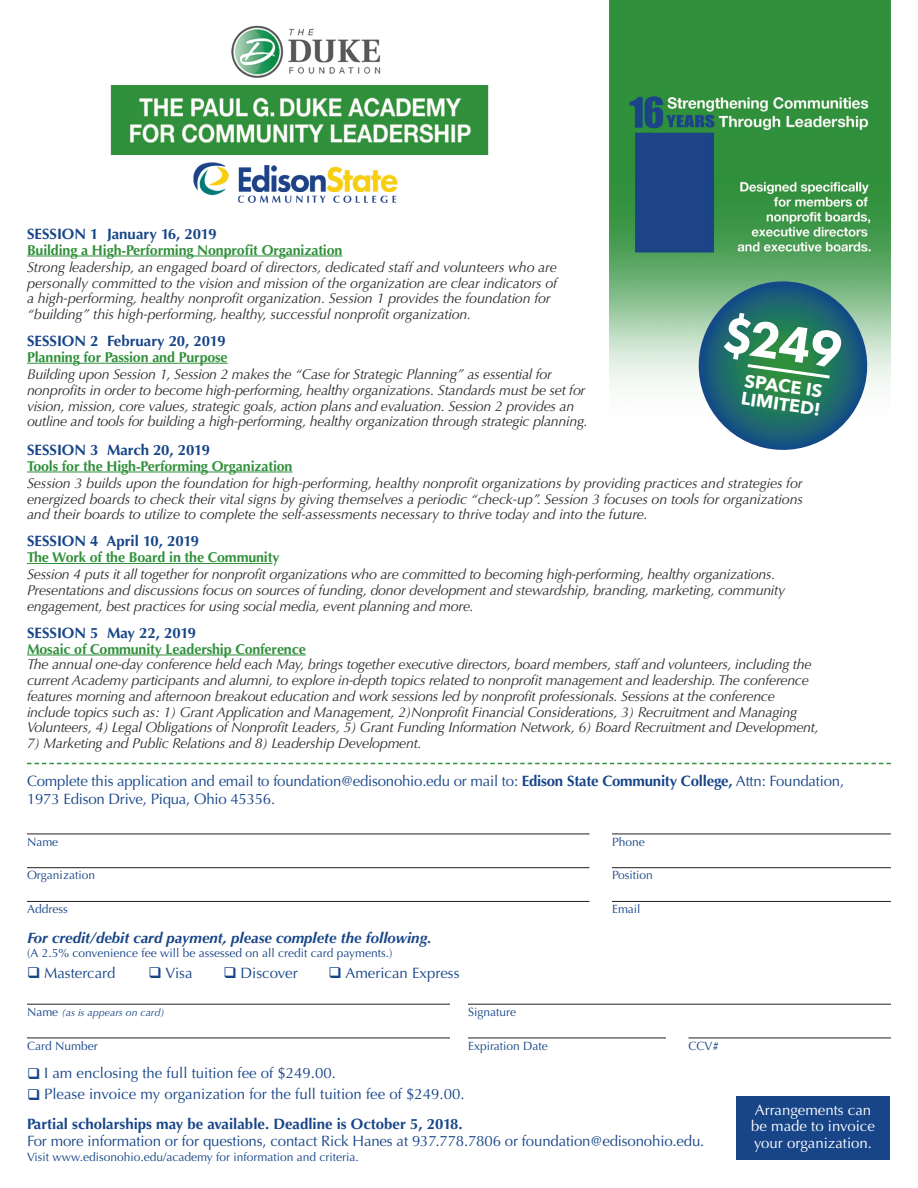
<style>
.page{position:relative;width:918px;height:1188px;background:#fff}
.page>*{position:absolute;margin:0;border:0;box-sizing:border-box;transform-origin:0 0}
.t1{font:800 52.5px "Futura PT";color:#fff}
.t2{font:700 18px "Avenir Next";color:#fff}
.t3{font:15px/18px "Optima";letter-spacing:-.01em;color:#174588}
.t4{font:700 15px "Optima";color:#174588}
.t5{font:italic 700 15px "Optima";color:#174588}
.t6{font:15px/16.5px "Optima";color:#fff}
.t7{font:italic 14.25px/15.8px "Optima";letter-spacing:-.02em;color:#2e2b2c}
.t8{font:700 14.25px "Optima";letter-spacing:-.01em;color:#30903b}
.t9{font:12px "Optima";color:#174588}
.t10{font:italic 10.5px "Optima";color:#174588}
.s1{font-weight:700}
.s2{font-style:normal;font-size:12px}
</style>
<div class="page">
<hr style="left:27px;top:563px;width:245px;height:1px;background:#30903b">
<hr style="left:27px;top:655px;width:279px;height:1px;background:#30903b">
<img style="left:27px;top:0;width:864px;height:473px">
<svg style="left:27px;top:763px;width:864px;height:1px"></svg>
<hr style="left:27px;top:834px;width:563px;height:1px;background:#231f20">
<hr style="left:612px;top:834px;width:279px;height:1px;background:#231f20">
<hr style="left:27px;top:867px;width:563px;height:1px;background:#231f20">
<hr style="left:612px;top:867px;width:279px;height:1px;background:#231f20">
<hr style="left:27px;top:901px;width:563px;height:1px;background:#231f20">
<hr style="left:612px;top:901px;width:279px;height:1px;background:#231f20">
<hr style="left:27px;top:1004px;width:423px;height:1px;background:#231f20">
<hr style="left:468px;top:1004px;width:423px;height:1px;background:#231f20">
<hr style="left:27px;top:1038px;width:423px;height:1px;background:#231f20">
<hr style="left:468px;top:1038px;width:198px;height:1px;background:#231f20">
<hr style="left:688px;top:1038px;width:203px;height:1px;background:#231f20">
<div style="left:736px;top:1096px;width:154px;height:64px;background:#174588"></div>
<hr style="left:27px;top:256px;width:316px;height:1px;background:#30903b">
<hr style="left:27px;top:363px;width:201px;height:1px;background:#30903b">
<svg style="left:690px;top:281px;width:186px;height:177px"></svg>
<p class="t4" style="left:27px;top:225px;width:191px">SESSION 1 January 16, 2019</p>
<p class="t8" style="left:27px;top:241px;width:317px">Building a High-Performing Nonprofit Organization</p>
<p class="t7" style="left:27px;top:259px;width:532px">Strong leadership, an engaged board of directors, dedicated staff and volunteers who are personally committed to the vision and mission of the organization are clear indicators of a high-performing, healthy nonprofit organization. Session 1 provides the foundation for “building” this high-performing, healthy, successful nonprofit organization.</p>
<p class="t4" style="left:27px;top:332px;width:200px">SESSION 2 February 20, 2019</p>
<p class="t8" style="left:27px;top:349px;width:202px">Planning for Passion and Purpose</p>
<p class="t7" style="left:27px;top:366px;width:562px">Building upon Session 1, Session 2 makes the “Case for Strategic Planning” as essential for nonprofits in order to become high-performing, healthy organizations. Standards must be set for vision, mission, core values, strategic goals, action plans and evaluation. Session 2 provides an outline and tools for building a high-performing, healthy organization through strategic planning.</p>
<p class="t2" style="left:747px;top:365px;width:80px;rotate:8deg">SPACE IS</p>
<p class="t1" style="left:727px;top:301px;width:122px;rotate:8deg">$249</p>
<p class="t2" style="left:744px;top:383px;width:81px;rotate:8deg">LIMITED!</p>
<p class="t4" style="left:27px;top:441px;width:185px">SESSION 3 March 20, 2019</p>
<p class="t8" style="left:27px;top:457px;width:267px">Tools for the High-Performing Organization</p>
<p class="t7" style="left:27px;top:475px;width:778px;text-align:justify">Session 3 builds upon the foundation for high-performing, healthy nonprofit organizations by providing practices and strategies for energized boards to check their vital signs by giving themselves a periodic “check-up”. Session 3 focuses on tools for organizations and their boards to utilize to complete the self-assessments necessary to thrive today and into the future.</p>
<p class="t4" style="left:27px;top:532px;width:174px">SESSION 4 April 10, 2019</p>
<p class="t8" style="left:27px;top:549px;width:254px">The Work of the Board in the Community</p>
<p class="t7" style="left:27px;top:567px;width:760px">Session 4 puts it all together for nonprofit organizations who are committed to becoming high-performing, healthy organizations.<br>Presentations and discussions focus on sources of funding, donor development and stewardship, branding, marketing, community engagement, best practices for using social media, event planning and more.</p>
<p class="t4" style="left:27px;top:624px;width:171px">SESSION 5 May 22, 2019</p>
<p class="t8" style="left:27px;top:640px;width:280px">Mosaic of Community Leadership Conference</p>
<p class="t7" style="left:27px;top:657px;width:793px">The annual one-day conference held each May, brings together executive directors, board members, staff and volunteers, including the current Academy participants and alumni, to explore in-depth topics related to nonprofit management and leadership. The conference features morning and afternoon breakout education and work sessions led by nonprofit professionals. Sessions at the conference include topics such as: 1) Grant Application and Management, 2)Nonprofit Financial Considerations, 3) Recruitment and Managing Volunteers, 4) Legal Obligations of Nonprofit Leaders, 5) Grant Funding Information Network, 6) Board Recruitment and Development,</p>
<p class="t7" style="left:27px;top:735px;width:396px">7) Marketing and Public Relations and 8) Leadership Development.</p>
<p class="t3" style="left:27px;top:772px;width:819px">Complete this application and email to foundation@edisonohio.edu or mail to: <span class="s1">Edison State Community College,</span> Attn: Foundation,<br>1973 Edison Drive, Piqua, Ohio 45356.</p>
<p class="t9" style="left:27px;top:835px;width:33px">Name</p>
<p class="t9" style="left:612px;top:835px;width:34px">Phone</p>
<p class="t9" style="left:27px;top:868px;width:70px">Organization</p>
<p class="t9" style="left:612px;top:868px;width:42px">Position</p>
<p class="t9" style="left:27px;top:902px;width:42px">Address</p>
<p class="t9" style="left:612px;top:902px;width:30px">Email</p>
<p class="t5" style="left:27px;top:929px;width:406px">For credit/debit card payment, please complete the following.</p>
<p class="t9" style="left:27px;top:946px;width:367px">(A 2.5% convenience fee will be assessed on all credit card payments.)</p>
<p class="t3" style="left:27px;top:964px;width:90px">❑ Mastercard</p>
<p class="t3" style="left:148px;top:964px;width:46px">❑ Visa</p>
<p class="t3" style="left:224px;top:964px;width:76px">❑ Discover</p>
<p class="t3" style="left:328px;top:964px;width:133px">❑ American Express</p>
<p class="t10" style="left:27px;top:1006px;width:139px"><span class="s2">Name</span> (as is appears on card)</p>
<p class="t9" style="left:468px;top:1005px;width:50px">Signature</p>
<p class="t9" style="left:27px;top:1039px;width:72px">Card Number</p>
<p class="t9" style="left:468px;top:1039px;width:81px">Expiration Date</p>
<p class="t9" style="left:688px;top:1039px;width:32px">CCV#</p>
<p class="t3" style="left:27px;top:1064px;width:310px">❑ I am enclosing the full tuition fee of $249.00.</p>
<p class="t3" style="left:27px;top:1085px;width:439px">❑ Please invoice my organization for the full tuition fee of $249.00.</p>
<p class="t4" style="left:27px;top:1115px;width:437px">Partial scholarships may be available. Deadline is October 5, 2018.</p>
<p class="t3" style="left:27px;top:1132px;width:679px">For more information or for questions, contact Rick Hanes at 937.778.7806 or foundation@edisonohio.edu.</p>
<p class="t9" style="left:27px;top:1150px;width:333px">Visit www.edisonohio.edu/academy for information and criteria.</p>
<p class="t6" style="left:751px;top:1102px;width:125px">Arrangements can be made to invoice your organization.</p>
</div>
